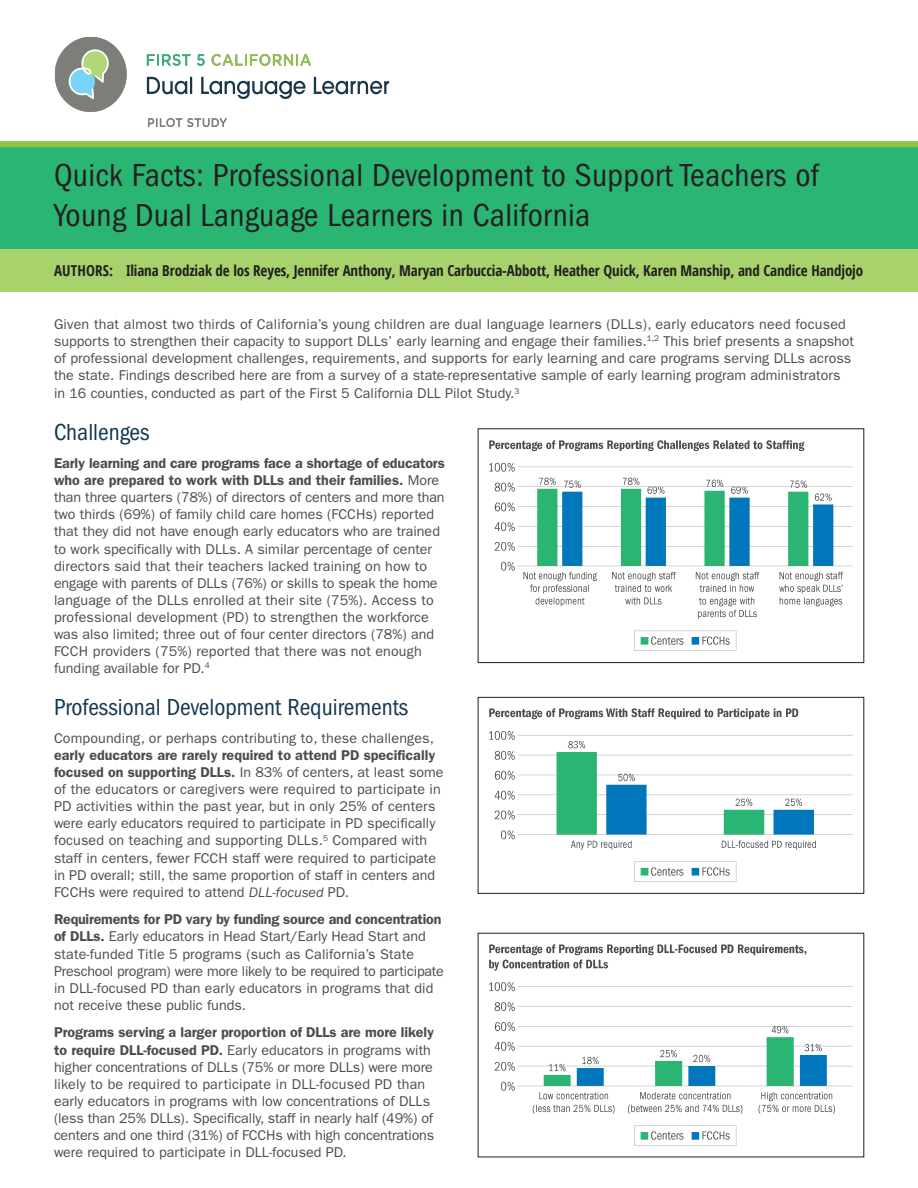
<style>
.page{position:relative;width:918px;height:1188px;background:#fff}
.page>*{position:absolute;margin:0;border:0;box-sizing:border-box;transform-origin:0 0}
.t1{font:condensed 33px/40.5px "ITC Franklin Gothic Std";letter-spacing:.01em;color:#231f20}
.t2{font:condensed 24px "ITC Franklin Gothic Std";color:#143851}
.Paragraph{font:700 15px "Open Sans Condensed";letter-spacing:-.005em;color:#231f20}
.Paragraph-2{font:14.25px/17.1px "ITC Franklin Gothic Std";color:#4b4c4d}
.s1{font-weight:600}
.s2{font-style:italic}
</style>
<div class="page">
<img style="left:54px;top:37px;width:336px;height:90px">
<div style="left:0;top:143px;width:918px;height:107px;background:#2bb572"></div>
<div style="left:0;top:141px;width:918px;height:6px;background:#8bc63e"></div>
<div style="left:0;top:249px;width:918px;height:42px;background:#a8d26c"></div>
<img style="left:489px;top:944px;width:364px;height:202px">
<div style="left:478px;top:933px;width:386px;height:224px;border:1px solid #231f20"></div>
<img style="left:489px;top:440px;width:364px;height:211px">
<div style="left:478px;top:429px;width:386px;height:234px;border:1px solid #231f20"></div>
<img style="left:489px;top:708px;width:364px;height:174px">
<div style="left:478px;top:697px;width:386px;height:197px;border:1px solid #231f20"></div>
<h1 class="t1" style="left:54px;top:155px;width:766px">Quick Facts: Professional Development to Support Teachers of<br>Young Dual Language Learners in California</h1>
<p class="Paragraph" style="left:54px;top:260px;width:811px">AUTHORS: Iliana Brodziak de los Reyes, Jennifer Anthony, Maryan Carbuccia-Abbott, Heather Quick, Karen Manship, and Candice Handjojo</p>
<p class="Paragraph-2" style="left:54px;top:316px;width:802px">Given that almost two thirds of California’s young children are dual language learners (DLLs), early educators need focused supports to strengthen their capacity to support DLLs’ early learning and engage their families.<sup>1,2</sup> This brief presents a snapshot of professional development challenges, requirements, and supports for early learning and care programs serving DLLs across the state. Findings described here are from a survey of a state-representative sample of early learning program administrators in 16 counties, conducted as part of the First 5 California DLL Pilot Study.<sup>3</sup></p>
<h2 class="t2" style="left:54px;top:419px;width:97px">Challenges</h2>
<p class="Paragraph-2" style="left:54px;top:455px;width:393px"><span class="s1">Early learning and care programs face a shortage of educators who are prepared to work with DLLs and their families.</span> More than three quarters (78%) of directors of centers and more than two thirds (69%) of family child care homes (FCCHs) reported that they did not have enough early educators who are trained to work specifically with DLLs. A similar percentage of center directors said that their teachers lacked training on how to engage with parents of DLLs (76%) or skills to speak the home language of the DLLs enrolled at their site (75%). Access to professional development (PD) to strengthen the workforce was also limited; three out of four center directors (78%) and FCCH providers (75%) reported that there was not enough funding available for PD.<sup>4</sup></p>
<h2 class="t2" style="left:54px;top:694px;width:356px">Professional Development Requirements</h2>
<p class="Paragraph-2" style="left:54px;top:730px;width:391px">Compounding, or perhaps contributing to, these challenges, <span class="s1">early educators are rarely required to attend PD specifically focused on supporting DLLs.</span> In 83% of centers, at least some of the educators or caregivers were required to participate in PD activities within the past year, but in only 25% of centers were early educators required to participate in PD specifically focused on teaching and supporting DLLs.<sup>5</sup> Compared with staff in centers, fewer FCCH staff were required to participate in PD overall; still, the same proportion of staff in centers and FCCHs were required to attend <span class="s2">DLL-focused</span> PD.</p>
<p class="Paragraph-2" style="left:54px;top:911px;width:392px"><span class="s1">Requirements for PD vary by funding source and concentration of DLLs.</span> Early educators in Head Start/Early Head Start and state-funded Title 5 programs (such as California’s State Preschool program) were more likely to be required to participate in DLL-focused PD than early educators in programs that did not receive these public funds.</p>
<p class="Paragraph-2" style="left:54px;top:1024px;width:382px"><span class="s1">Programs serving a larger proportion of DLLs are more likely to require DLL-focused PD.</span> Early educators in programs with higher concentrations of DLLs (75% or more DLLs) were more likely to be required to participate in DLL-focused PD than early educators in programs with low concentrations of DLLs (less than 25% DLLs). Specifically, staff in nearly half (49%) of centers and one third (31%) of FCCHs with high concentrations were required to participate in DLL-focused PD.</p>
</div>
